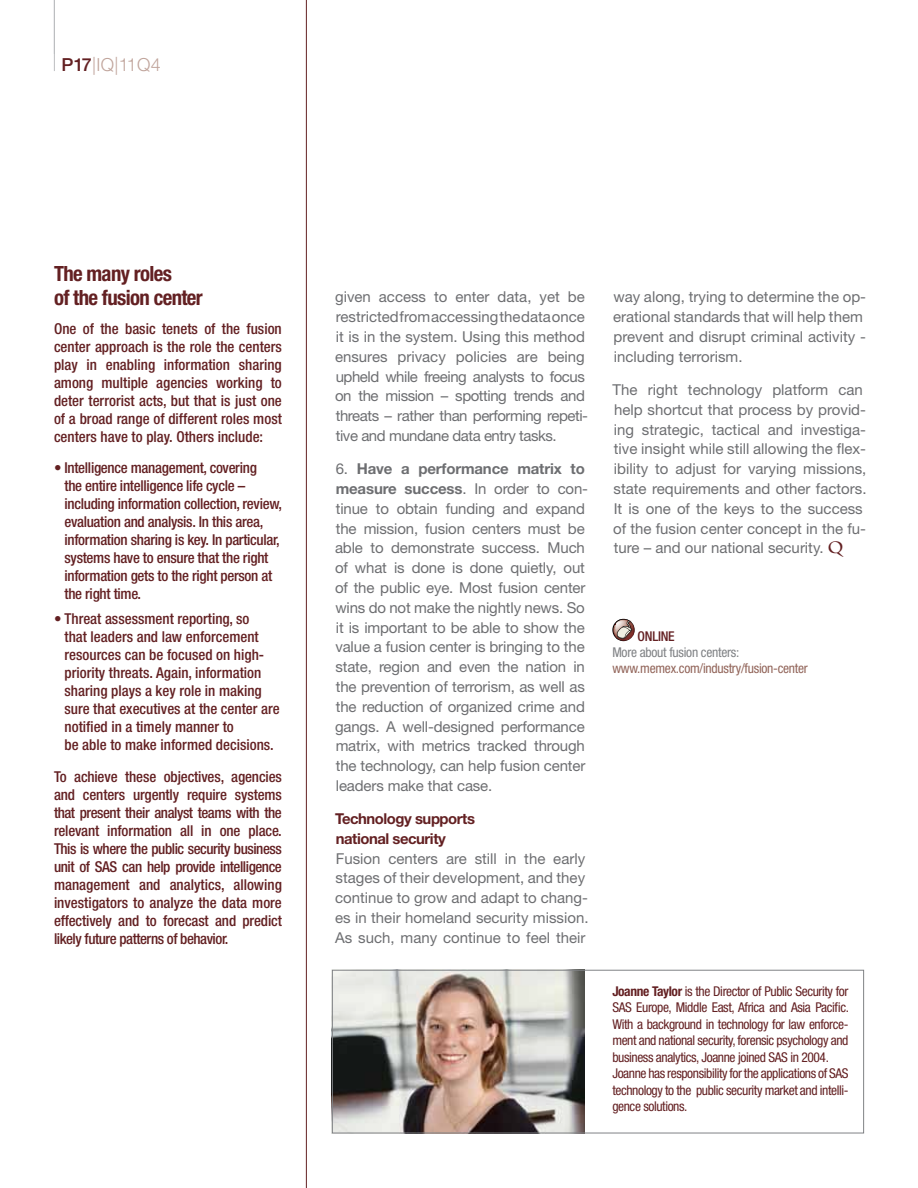
<style>
.page{position:relative;width:918px;height:1188px;background:#fff}
.page>*{position:absolute;margin:0;border:0;box-sizing:border-box;transform-origin:0 0}
.t1{font:700 condensed 21px/24px "Helvetica Neue LT Std";letter-spacing:-.03em;color:#632022}
.t2{font:300 18px "Helvetica Neue LT Std";letter-spacing:.02em;color:#c0a49b}
.t3{font:15px/19.8px "Helvetica Neue LT Std";color:#6d6e71}
.t4{font:500 condensed 15px/18px "Helvetica Neue LT Std";letter-spacing:-.01em;color:#632022;text-align:justify}
.t5{font:15px/19.8px "Helvetica Neue LT Std";letter-spacing:-.03em;color:#6d6e71}
.t6{font:700 15px/19.8px "Helvetica Neue LT Std";letter-spacing:-.03em;color:#632022}
.t7{font:condensed 13.5px/16.5px "Helvetica Neue LT Std";letter-spacing:-.03em;color:#632022}
.t8{font:condensed 13.5px "Helvetica Neue LT Std";letter-spacing:-.02em;color:#92655a}
.t9{font:condensed 13.5px "Helvetica Neue LT Std";letter-spacing:-.02em;color:#808285}
.t10{font:500 condensed 13.5px "Helvetica Neue LT Std";letter-spacing:-.02em;color:#632022}
.s1{font-weight:500;color:#632022}
.s2{font-weight:700}
.s3{font-family:"Charlemagne Std";font-weight:700;font-size:16.5px;color:#632022}
</style>
<div class="page">
<hr style="left:54px;top:0;width:1px;height:71px;background:#bcbec0">
<svg style="left:612px;top:619px;width:23px;height:22px"></svg>
<img style="left:617px;top:639px;width:13px;height:2px">
<svg style="left:613px;top:620px;width:21px;height:19px"></svg>
<hr style="left:306px;top:0;width:1px;height:1188px;background:#632022">
<img style="left:334px;top:972px;width:251px;height:159px">
<div style="left:332px;top:970px;width:532px;height:163px;border:1px solid #808285"></div>
<p class="t2" style="left:62px;top:53px;width:101px"><span class="s1">P17</span>|IQ|11Q4</p>
<h1 class="t1" style="left:54px;top:261px;width:150px">The many roles<br>of the fusion center</h1>
<p class="t4" style="left:54px;top:319px;width:229px">One of the basic tenets of the fusion center approach is the role the centers play in enabling information sharing among multiple agencies working to deter terrorist acts, but that is just one of a broad range of different roles most centers have to play. Others include:</p>
<p class="t4" style="left:64px;top:459px;width:219px;text-align:left;text-indent:-10px">• Intelligence management, covering<br>the entire intelligence life cycle – including information collection, review, evaluation and analysis. In this area, information sharing is key. In particular, systems have to ensure that the right information gets to the right person at the right time.</p>
<p class="t4" style="left:65px;top:610px;width:217px;text-align:left;text-indent:-11px">• Threat assessment reporting, so<br>that leaders and law enforcement resources can be focused on high&shy;priority threats. Again, information sharing plays a key role in making sure that executives at the center are notified in a timely manner to<br>be able to make informed decisions.</p>
<p class="t4" style="left:54px;top:767px;width:229px">To achieve these objectives, agencies and centers urgently require systems that present their analyst teams with the relevant information all in one place.<br>This is where the public security business unit of SAS can help provide intelligence management and analytics, allowing investigators to analyze the data more effectively and to forecast and predict likely future patterns of behavior.</p>
<p class="t5" style="left:335px;top:287px;width:255px">given access to enter data, yet be restricted from accessing the data once it is in the system. Using this method ensures privacy policies are being upheld while freeing analysts to focus on the mission – spotting trends and threats – rather than performing repeti&shy;tive and mundane data entry tasks.</p>
<p class="t3" style="left:335px;top:459px;width:255px">6. <span class="s2">Have a performance matrix to measure success</span>. In order to con&shy;tinue to obtain funding and expand the mission, fusion centers must be able to demonstrate success. Much of what is done is done quietly, out of the public eye. Most fusion center wins do not make the nightly news. So it is important to be able to show the value a fusion center is bringing to the state, region and even the nation in the prevention of terrorism, as well as the reduction of organized crime and gangs. A well-designed performance matrix, with metrics tracked through the technology, can help fusion center leaders make that case.</p>
<p class="t6" style="left:335px;top:808px;width:141px">Technology supports national security</p>
<p class="t3" style="left:335px;top:848px;width:255px">Fusion centers are still in the early stages of their development, and they continue to grow and adapt to chang&shy;es in their homeland security mission.<br>As such, many continue to feel their</p>
<p class="t3" style="left:613px;top:287px;width:255px">way along, trying to determine the op&shy;erational standards that will help them prevent and disrupt criminal activity - including terrorism.</p>
<p class="t3" style="left:613px;top:380px;width:256px">The right technology platform can help shortcut that process by provid&shy;ing strategic, tactical and investiga&shy;tive insight while still allowing the flex&shy;ibility to adjust for varying missions, state requirements and other factors.<br>It is one of the keys to the success of the fusion center concept in the fu&shy;ture – and our national security. <span class="s3">q</span></p>
<p class="t10" style="left:638px;top:628px;width:39px">ONLINE</p>
<p class="t9" style="left:612px;top:645px;width:128px">More about fusion centers:</p>
<p class="t8" style="left:612px;top:661px;width:197px">www.memex.com/industry/fusion-center</p>
<p class="t7" style="left:612px;top:982px;width:238px"><span class="s2">Joanne Taylor</span> is the Director of Public Security for SAS Europe, Middle East, Africa and Asia Pacific.<br>With a background in technology for law enforce&shy;ment and national security, forensic psychology and business analytics, Joanne joined SAS in 2004.<br>Joanne has responsibility for the applications of SAS technology to the public security market and intelli&shy;gence solutions.</p>
</div>
